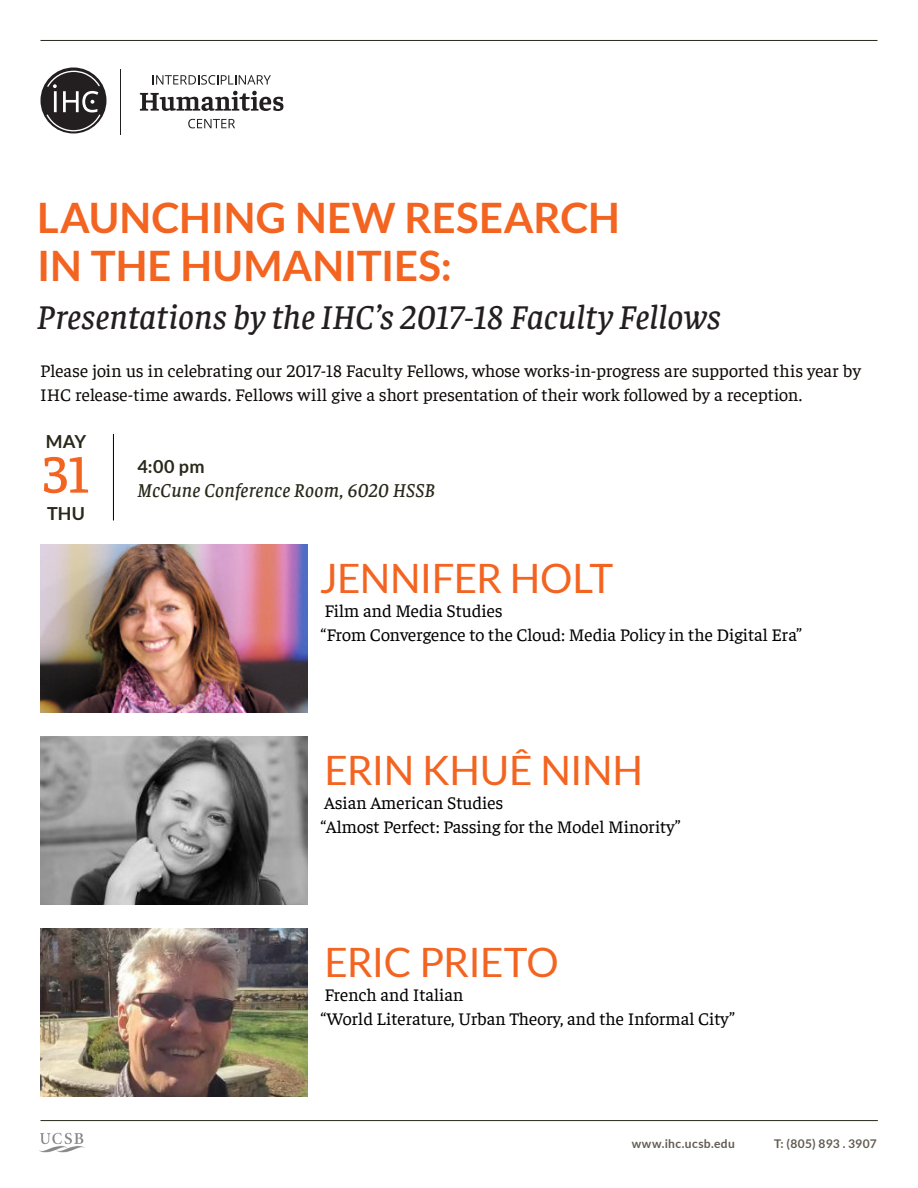
<style>
.page{position:relative;width:918px;height:1188px;background:#fff}
.page>*{position:absolute;margin:0;border:0;box-sizing:border-box;transform-origin:0 0}
.t1{font:500 54px "Faustina";color:#f36421}
.t2{font:700 42px "Lato";color:#f36421}
.t3{font:40.5px "Lato";letter-spacing:-.015em;color:#f36421}
.t4{font:italic 500 34.5px "Faustina";color:#231f20}
.t5{font:italic 500 19.5px "Faustina";letter-spacing:.015em;color:#29281b}
.t6{font:18px "Faustina";color:#000}
.t7{font:18px/24px "Faustina";letter-spacing:.005em;color:#0c0806}
.t8{font:700 18px "Lato";letter-spacing:.015em;color:#29281b}
.t9{font:700 12px "Lato";letter-spacing:.03em;color:#615c52}
</style>
<div class="page">
<hr style="left:40px;top:40px;width:838px;height:1px;background:#29281b">
<hr style="left:120px;top:69px;width:1px;height:66px;background:#231f20">
<svg style="left:140px;top:91px;width:144px;height:20px"></svg>
<svg style="left:188px;top:119px;width:47px;height:9px"></svg>
<svg style="left:153px;top:75px;width:118px;height:10px"></svg>
<svg style="left:40px;top:68px;width:66px;height:65px"></svg>
<hr style="left:40px;top:1120px;width:838px;height:1px;background:#29281b">
<hr style="left:113px;top:434px;width:1px;height:87px;background:#000">
<img style="left:39px;top:1132px;width:46px;height:21px">
<img style="left:40px;top:544px;width:268px;height:168px">
<img style="left:40px;top:736px;width:268px;height:168px">
<img style="left:40px;top:928px;width:268px;height:168px">
<p class="t2" style="left:37px;top:193px;width:584px">LAUNCHING NEW RESEARCH</p>
<p class="t2" style="left:37px;top:241px;width:416px">IN THE HUMANITIES:</p>
<p class="t4" style="left:37px;top:293px;width:685px">Presentations by the IHC’s 2017-18 Faculty Fellows</p>
<p class="t7" style="left:40px;top:357px;width:822px">Please join us in celebrating our 2017-18 Faculty Fellows, whose works-in-progress are supported this year by<br>IHC release-time awards. Fellows will give a short presentation of their work followed by a reception.</p>
<p class="t8" style="left:46px;top:431px;width:42px">MAY</p>
<p class="t1" style="left:43px;top:438px;width:48px">31</p>
<p class="t8" style="left:47px;top:503px;width:39px">THU</p>
<p class="t8" style="left:137px;top:456px;width:69px">4:00 pm</p>
<p class="t5" style="left:137px;top:477px;width:300px">McCune Conference Room, 6020 HSSB</p>
<p class="t3" style="left:320px;top:555px;width:295px">JENNIFER HOLT</p>
<p class="t6" style="left:325px;top:598px;width:180px">Film and Media Studies</p>
<p class="t6" style="left:321px;top:622px;width:483px">“From Convergence to the Cloud: Media Policy in the Digital Era”</p>
<p class="t3" style="left:325px;top:747px;width:320px">ERIN KHUÊ NINH</p>
<p class="t6" style="left:324px;top:790px;width:181px">Asian American Studies</p>
<p class="t6" style="left:321px;top:814px;width:362px">“Almost Perfect: Passing for the Model Minority”</p>
<p class="t3" style="left:325px;top:939px;width:236px">ERIC PRIETO</p>
<p class="t6" style="left:325px;top:982px;width:141px">French and Italian</p>
<p class="t6" style="left:321px;top:1006px;width:416px">“World Literature, Urban Theory, and the Informal City”</p>
<p class="t9" style="left:632px;top:1137px;width:105px">www.ihc.ucsb.edu</p>
<p class="t9" style="left:774px;top:1137px;width:104px">T: (805) 893 . 3907</p>
</div>
